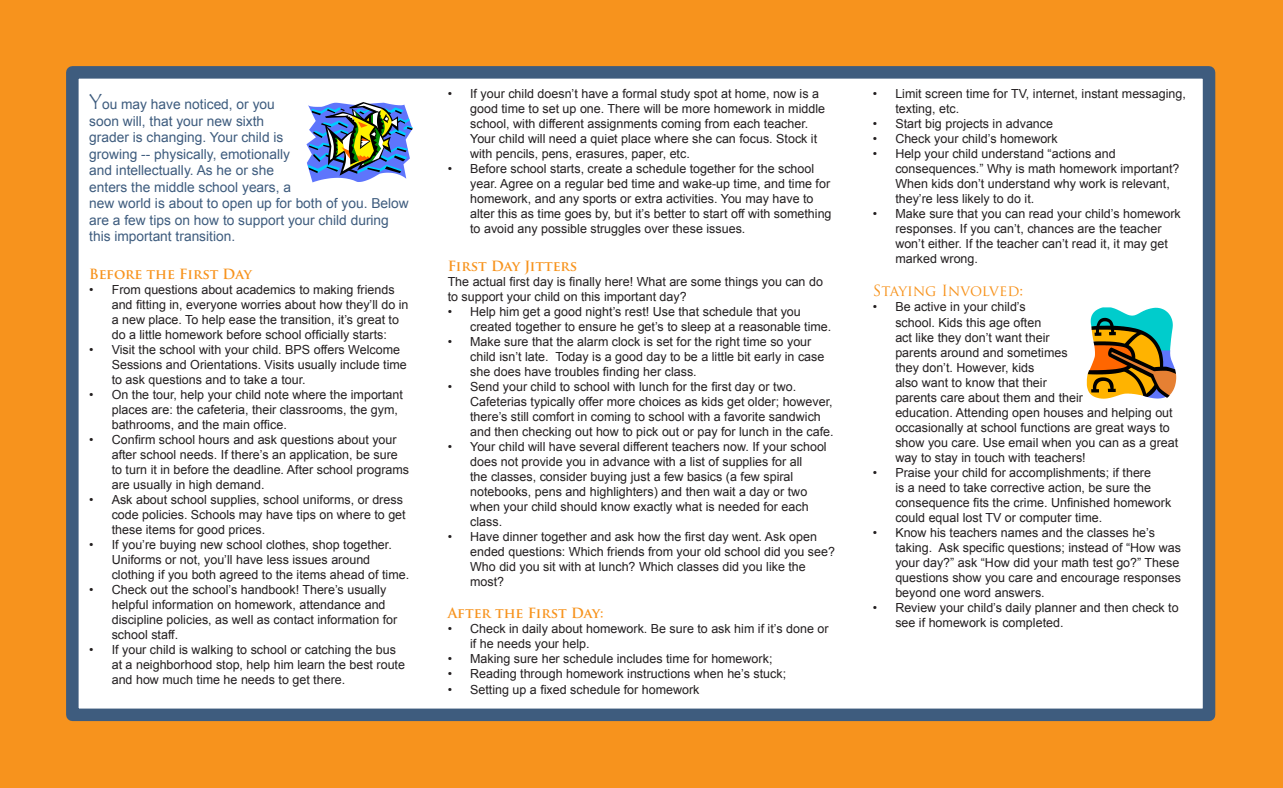
<style>
.page{position:relative;width:1283px;height:788px;background:#fff}
.page>*{position:absolute;margin:0;border:0;box-sizing:border-box;transform-origin:0 0}
.t1{font:15px "Trajan Pro";letter-spacing:-.005em;color:#f7931d}
.t2{font:13.75px/16.5px "Arial";color:#3e5c7e}
.t3{font:700 13.75px "Trajan Pro";color:#f7931d}
.t4{font:12.5px/15px "Arial";color:#231f20}
.s1{font-family:"Tempus Sans ITC";font-size:22.5px}
</style>
<div class="page">
<div style="left:0;top:0;width:1282px;height:788px;background:#f7931d"></div>
<div style="left:66px;top:66px;width:1149px;height:655px;background:#fff;border:12px solid #3e5c7e"></div>
<svg style="left:306px;top:102px;width:107px;height:80px"></svg>
<svg style="left:1086px;top:307px;width:90px;height:91px;background:#8d9259"></svg>
<p class="t2" style="left:89px;top:96px;width:321px"><span class="s1">Y</span>ou may have noticed, or you<br>soon will, that your new sixth<br>grader is changing. Your child is<br>growing -- physically, emotionally<br>and intellectually. As he or she<br>enters the middle school years, a<br>new world is about to open up for both of you. Below are a few tips on how to support your child during this important transition.</p>
<p class="t3" style="left:89px;top:265px;width:164px">Before the First Day</p>
<p class="t4" style="left:112px;top:282px;width:298px;text-indent:-22px">• From questions about academics to making friends and fitting in, everyone worries about how they’ll do in a new place. To help ease the transition, it’s great to do a little homework before school officially starts:</p>
<p class="t4" style="left:112px;top:342px;width:297px;text-indent:-22px">• Visit the school with your child. BPS offers Welcome<br>Sessions and Orientations. Visits usually include time to ask questions and to take a tour.</p>
<p class="t4" style="left:112px;top:387px;width:293px;text-indent:-22px">• On the tour, help your child note where the important places are: the cafeteria, their classrooms, the gym, bathrooms, and the main office.</p>
<p class="t4" style="left:112px;top:432px;width:299px;text-indent:-22px">• Confirm school hours and ask questions about your after school needs. If there’s an application, be sure to turn it in before the deadline. After school programs are usually in high demand.</p>
<p class="t4" style="left:112px;top:492px;width:295px;text-indent:-22px">• Ask about school supplies, school uniforms, or dress code policies. Schools may have tips on where to get these items for good prices.</p>
<p class="t4" style="left:112px;top:537px;width:299px;text-indent:-22px">• If you’re buying new school clothes, shop together.<br>Uniforms or not, you’ll have less issues around clothing if you both agreed to the items ahead of time.</p>
<p class="t4" style="left:112px;top:582px;width:287px;text-indent:-22px">• Check out the school’s handbook! There’s usually helpful information on homework, attendance and discipline policies, as well as contact information for school staff.</p>
<p class="t4" style="left:112px;top:642px;width:295px;text-indent:-22px">• If your child is walking to school or catching the bus at a neighborhood stop, help him learn the best route and how much time he needs to get there.</p>
<p class="t4" style="left:470px;top:87px;width:356px;text-indent:-22px">• If your child doesn’t have a formal study spot at home, now is a good time to set up one. There will be more homework in middle school, with different assignments coming from each teacher.<br>Your child will need a quiet place where she can focus. Stock it with pencils, pens, erasures, paper, etc.</p>
<p class="t4" style="left:470px;top:162px;width:363px;text-indent:-22px">• Before school starts, create a schedule together for the school year. Agree on a regular bed time and wake-up time, and time for homework, and any sports or extra activities. You may have to alter this as time goes by, but it’s better to start off with something to avoid any possible struggles over these issues.</p>
<p class="t3" style="left:448px;top:257px;width:131px">First Day Jitters</p>
<p class="t4" style="left:448px;top:274px;width:377px">The actual first day is finally here! What are some things you can do to support your child on this important day?</p>
<p class="t4" style="left:470px;top:304px;width:363px;text-indent:-22px">• Help him get a good night’s rest! Use that schedule that you created together to ensure he get’s to sleep at a reasonable time.</p>
<p class="t4" style="left:470px;top:334px;width:356px;text-indent:-22px">• Make sure that the alarm clock is set for the right time so your child isn’t late. Today is a good day to be a little bit early in case she does have troubles finding her class.</p>
<p class="t4" style="left:470px;top:379px;width:365px;text-indent:-22px">• Send your child to school with lunch for the first day or two.<br>Cafeterias typically offer more choices as kids get older; however, there’s still comfort in coming to school with a favorite sandwich and then checking out how to pick out or pay for lunch in the cafe.</p>
<p class="t4" style="left:470px;top:439px;width:358px;text-indent:-22px">• Your child will have several different teachers now. If your school does not provide you in advance with a list of supplies for all<br>the classes, consider buying just a few basics (a few spiral notebooks, pens and highlighters) and then wait a day or two when your child should know exactly what is needed for each class.</p>
<p class="t4" style="left:470px;top:529px;width:366px;text-indent:-22px">• Have dinner together and ask how the first day went. Ask open ended questions: Which friends from your old school did you see?<br>Who did you sit with at lunch? Which classes did you like the most?</p>
<p class="t3" style="left:448px;top:604px;width:157px">After the First Day:</p>
<p class="t4" style="left:470px;top:621px;width:360px;text-indent:-22px">• Check in daily about homework. Be sure to ask him if it’s done or if he needs your help.</p>
<p class="t4" style="left:448px;top:651px;width:326px">• Making sure her schedule includes time for homework;</p>
<p class="t4" style="left:448px;top:666px;width:340px">• Reading through homework instructions when he’s stuck;</p>
<p class="t4" style="left:448px;top:682px;width:253px">• Setting up a fixed schedule for homework</p>
<p class="t4" style="left:895px;top:87px;width:292px;text-indent:-22px">• Limit screen time for TV, internet, instant messaging, texting, etc.</p>
<p class="t4" style="left:872px;top:117px;width:182px">• Start big projects in advance</p>
<p class="t4" style="left:872px;top:132px;width:186px">• Check your child’s homework</p>
<p class="t4" style="left:895px;top:147px;width:286px;text-indent:-22px">• Help your child understand “actions and consequences.” Why is math homework important?<br>When kids don’t understand why work is relevant, they’re less likely to do it.</p>
<p class="t4" style="left:895px;top:207px;width:287px;text-indent:-22px">• Make sure that you can read your child’s homework responses. If you can’t, chances are the teacher won’t either. If the teacher can’t read it, it may get marked wrong.</p>
<p class="t1" style="left:872px;top:281px;width:152px">Staying Involved:</p>
<p class="t4" style="left:895px;top:300px;width:284px;text-indent:-22px">• Be active in your child’s<br>school. Kids this age often<br>act like they don’t want their<br>parents around and sometimes<br>they don’t. However, kids<br>also want to know that their<br>parents care about them and their<br>education. Attending open houses and helping out occasionally at school functions are great ways to show you care. Use email when you can as a great way to stay in touch with teachers!</p>
<p class="t4" style="left:895px;top:465px;width:277px;text-indent:-22px">• Praise your child for accomplishments; if there<br>is a need to take corrective action, be sure the consequence fits the crime. Unfinished homework could equal lost TV or computer time.</p>
<p class="t4" style="left:895px;top:525px;width:287px;text-indent:-22px">• Know his teachers names and the classes he’s taking. Ask specific questions; instead of “How was your day?” ask “How did your math test go?” These questions show you care and encourage responses beyond one word answers.</p>
<p class="t4" style="left:895px;top:600px;width:285px;text-indent:-22px">• Review your child’s daily planner and then check to see if homework is completed.</p>
</div>
